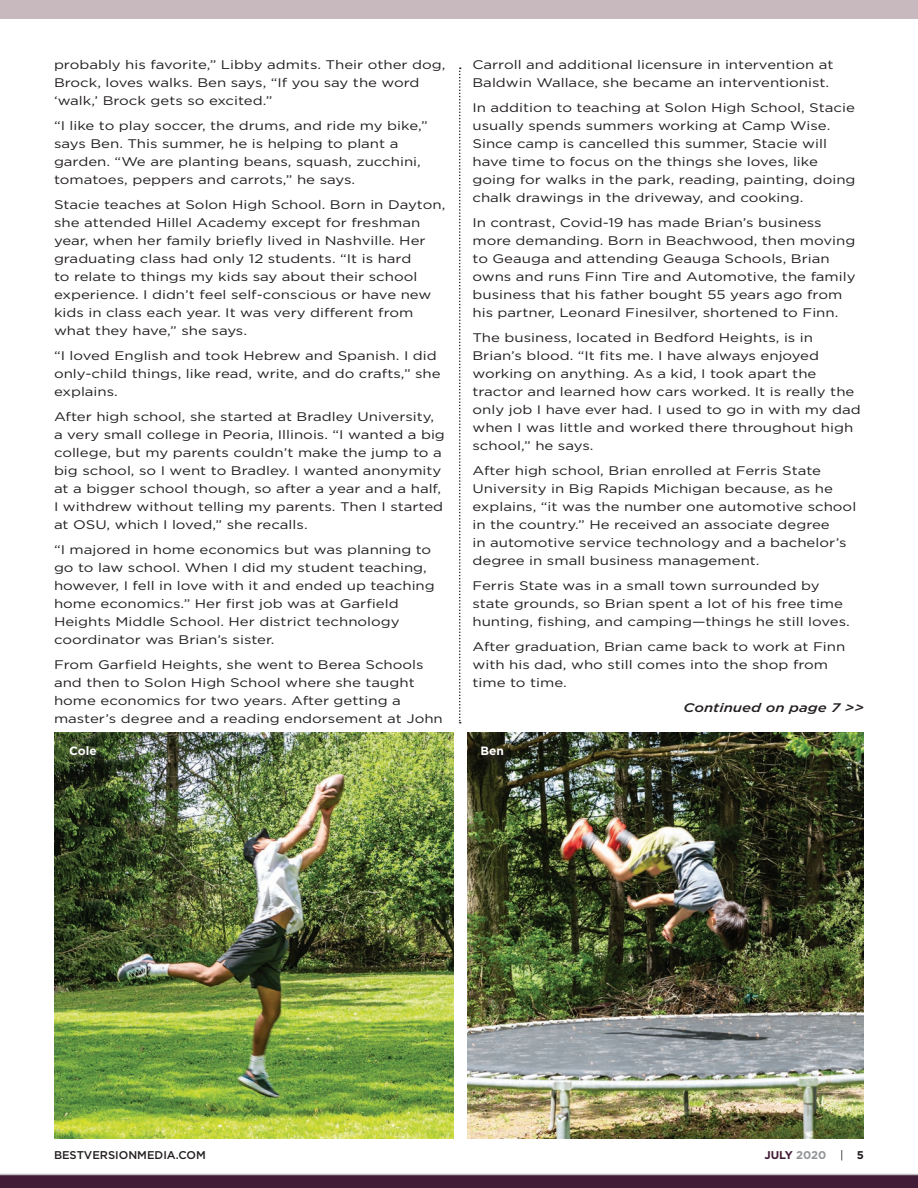
<style>
.page{position:relative;width:918px;height:1188px;background:#fff}
.page>*{position:absolute;margin:0;border:0;box-sizing:border-box;transform-origin:0 0}
.t1{font:12.45px/18px "Gotham";color:#231f20;scale:1.2 1}
.t2{font:italic 500 12.45px "Gotham";color:#231f20;scale:1.2 1}
.t3{font:700 12px "Gotham";color:#fff}
.t4{font:500 11.25px "Gotham";color:#231f20}
.t5{font:700 11.25px "Gotham";color:#421b36}
.s1{color:#939598}
.s2{font-weight:400;color:#231f20}
.s3{color:#231f20}
</style>
<div class="page">
<div style="left:0;top:1174px;width:918px;height:14px;background:#421b36"></div>
<hr style="left:0;top:1174px;width:918px;height:1px;background:#bcbdc0">
<div style="left:0;top:0;width:918px;height:19px;background:#c7b9bd"></div>
<svg style="left:459px;top:68px;width:2px;height:655px"></svg>
<img style="left:54px;top:732px;width:400px;height:406px">
<img style="left:468px;top:732px;width:396px;height:406px">
<svg style="left:69px;top:746px;width:36px;height:18px"></svg>
<svg style="left:480px;top:746px;width:32px;height:18px"></svg>
<p class="t1" style="left:54px;top:55px;width:328px">probably his favorite,” Libby admits. Their other dog,<br>Brock, loves walks. Ben says, “If you say the word ‘walk,’ Brock gets so excited.”</p>
<p class="t1" style="left:54px;top:116px;width:313px">“I like to play soccer, the drums, and ride my bike,” says Ben. This summer, he is helping to plant a garden. “We are planting beans, squash, zucchini, tomatoes, peppers and carrots,” he says.</p>
<p class="t1" style="left:54px;top:195px;width:328px">Stacie teaches at Solon High School. Born in Dayton, she attended Hillel Academy except for freshman year, when her family briefly lived in Nashville. Her graduating class had only 12 students. “It is hard<br>to relate to things my kids say about their school experience. I didn’t feel self-conscious or have new kids in class each year. It was very different from what they have,” she says.</p>
<p class="t1" style="left:54px;top:346px;width:324px">“I loved English and took Hebrew and Spanish. I did only-child things, like read, write, and do crafts,” she explains.</p>
<p class="t1" style="left:54px;top:407px;width:327px">After high school, she started at Bradley University, a very small college in Peoria, Illinois. “I wanted a big college, but my parents couldn’t make the jump to a big school, so I went to Bradley. I wanted anonymity at a bigger school though, so after a year and a half, I withdrew without telling my parents. Then I started at OSU, which I loved,” she recalls.</p>
<p class="t1" style="left:54px;top:540px;width:319px">“I majored in home economics but was planning to go to law school. When I did my student teaching, however, I fell in love with it and ended up teaching home economics.” Her first job was at Garfield Heights Middle School. Her district technology coordinator was Brian’s sister.</p>
<p class="t1" style="left:54px;top:655px;width:326px">From Garfield Heights, she went to Berea Schools and then to Solon High School where she taught home economics for two years. After getting a master’s degree and a reading endorsement at John</p>
<p class="t1" style="left:472px;top:55px;width:302px">Carroll and additional licensure in intervention at<br>Baldwin Wallace, she became an interventionist.</p>
<p class="t1" style="left:472px;top:98px;width:321px">In addition to teaching at Solon High School, Stacie usually spends summers working at Camp Wise.<br>Since camp is cancelled this summer, Stacie will have time to focus on the things she loves, like going for walks in the park, reading, painting, doing chalk drawings in the driveway, and cooking.</p>
<p class="t1" style="left:472px;top:213px;width:321px">In contrast, Covid-19 has made Brian’s business more demanding. Born in Beachwood, then moving to Geauga and attending Geauga Schools, Brian owns and runs Finn Tire and Automotive, the family business that his father bought 55 years ago from his partner, Leonard Finesilver, shortened to Finn.</p>
<p class="t1" style="left:472px;top:328px;width:325px">The business, located in Bedford Heights, is in Brian’s blood. “It fits me. I have always enjoyed working on anything. As a kid, I took apart the tractor and learned how cars worked. It is really the only job I have ever had. I used to go in with my dad when I was little and worked there throughout high school,” he says.</p>
<p class="t1" style="left:472px;top:461px;width:321px">After high school, Brian enrolled at Ferris State University in Big Rapids Michigan because, as he explains, “it was the number one automotive school in the country.” He received an associate degree<br>in automotive service technology and a bachelor’s degree in small business management.</p>
<p class="t1" style="left:472px;top:576px;width:316px">Ferris State was in a small town surrounded by state grounds, so Brian spent a lot of his free time hunting, fishing, and camping—things he still loves.</p>
<p class="t1" style="left:472px;top:637px;width:312px">After graduation, Brian came back to work at Finn with his dad, who still comes into the shop from time to time.</p>
<p class="t2" style="left:684px;top:699px;width:152px">Continued on page 7 &gt;&gt;</p>
<p class="t3" style="left:69px;top:744px;width:29px">Cole</p>
<p class="t3" style="left:481px;top:744px;width:25px">Ben</p>
<p class="t4" style="left:54px;top:1147px;width:153px">BESTVERSIONMEDIA.COM</p>
<p class="t5" style="left:764px;top:1148px;width:101px">JULY <span class="s1">2020</span> <span class="s2">|</span> <span class="s3">5</span></p>
</div>
